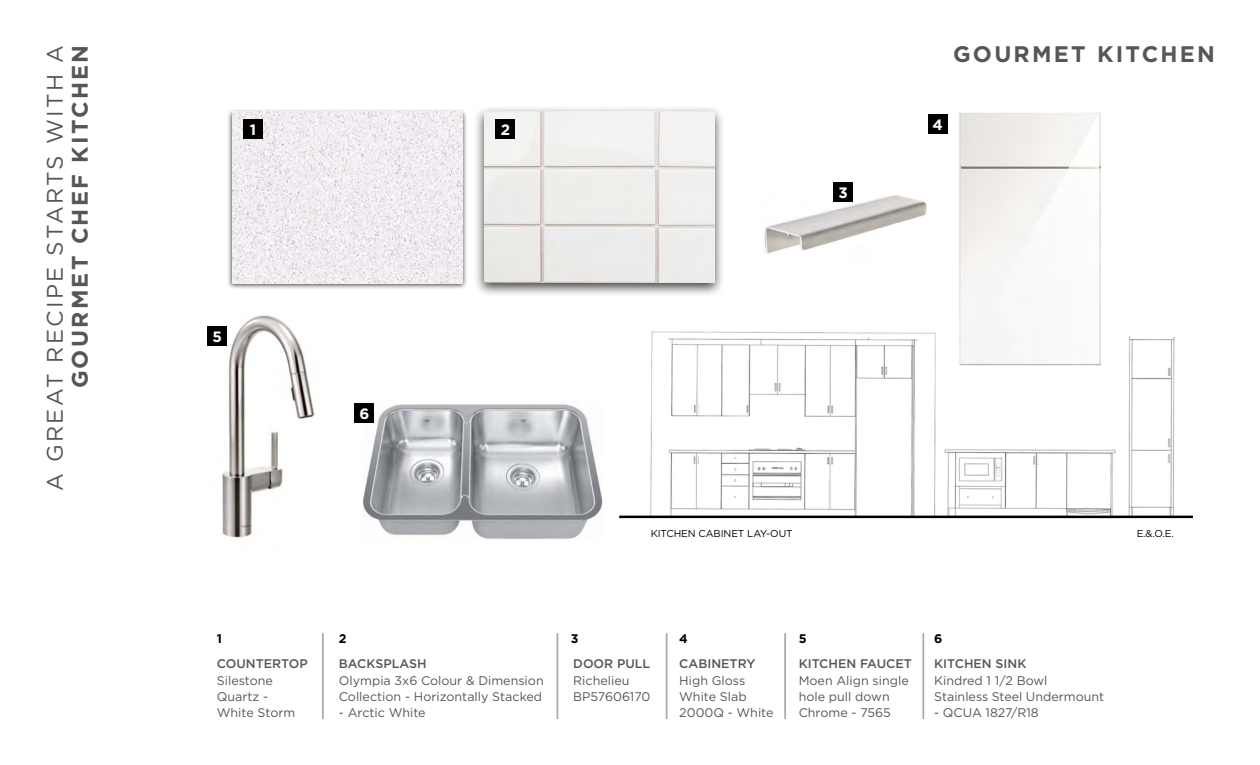
<style>
.page{position:relative;width:1260px;height:765px;background:#fff}
.page>*{position:absolute;margin:0;border:0;box-sizing:border-box;transform-origin:0 0}
.t1{font:22.5px/25px "Gotham";letter-spacing:.1em;color:#54565a;text-align:right}
.t2{font:700 22.5px "Gotham";letter-spacing:.1em;color:#54565a}
.t3{font:700 15px "Gotham";color:#fff}
.t4{font:12.5px/16.2px "Gotham";color:#54565a}
.t5{font:700 12.5px "Gotham";color:#000}
.t6{font:10px "Gotham";letter-spacing:-.01em;color:#000}
.s1{font-weight:700}
.s2{font-weight:500}
</style>
<div class="page">
<img style="left:958px;top:112px;width:143px;height:254px">
<div style="left:473px;top:105px;width:252px;height:193px;background:#000;opacity:.75"></div>
<img style="left:484px;top:112px;width:230px;height:171px">
<img style="left:648px;top:331px;width:290px;height:185px">
<img style="left:698px;top:405px;width:68px;height:9px">
<img style="left:698px;top:456px;width:68px;height:12px">
<img style="left:698px;top:495px;width:68px;height:4px">
<img style="left:713px;top:466px;width:85px;height:5px">
<img style="left:680px;top:468px;width:104px;height:3px">
<img style="left:680px;top:479px;width:104px;height:3px">
<img style="left:1127px;top:336px;width:50px;height:180px">
<img style="left:945px;top:449px;width:173px;height:70px">
<img style="left:996px;top:462px;width:78px;height:14px">
<img style="left:967px;top:456px;width:94px;height:9px">
<img style="left:967px;top:495px;width:94px;height:3px">
<img style="left:207px;top:315px;width:108px;height:223px">
<img style="left:363px;top:404px;width:240px;height:135px">
<div style="left:227px;top:108px;width:240px;height:182px;background:#000;opacity:.75"></div>
<img style="left:232px;top:112px;width:230px;height:171px">
<div style="left:243px;top:119px;width:20px;height:20px;background:#000"></div>
<div style="left:496px;top:119px;width:19px;height:20px;background:#000"></div>
<div style="left:928px;top:114px;width:19px;height:19px;background:#000"></div>
<div style="left:207px;top:326px;width:20px;height:19px;background:#000"></div>
<hr style="left:666px;top:633px;width:2px;height:86px;background:#a7a9ac">
<hr style="left:557px;top:633px;width:1px;height:86px;background:#a7a9ac">
<hr style="left:322px;top:633px;width:2px;height:86px;background:#a7a9ac">
<hr style="left:784px;top:633px;width:2px;height:86px;background:#a7a9ac">
<hr style="left:922px;top:633px;width:2px;height:86px;background:#a7a9ac">
<div style="left:355px;top:403px;width:19px;height:20px;background:#000"></div>
<hr style="left:619px;top:516px;width:574px;height:2px;background:#000">
<img style="left:764px;top:195px;width:163px;height:59px">
<div style="left:833px;top:182px;width:20px;height:20px;background:#000"></div>
<p class="t1" style="left:42px;top:491px;width:448px;rotate:-90deg">A GREAT RECIPE STARTS WITH A<br><span class="s1">GOURMET CHEF KITCHEN</span></p>
<p class="t3" style="left:250px;top:120px;width:8px">1</p>
<p class="t3" style="left:501px;top:120px;width:11px">2</p>
<p class="t3" style="left:212px;top:326px;width:11px">5</p>
<p class="t3" style="left:359px;top:404px;width:11px">6</p>
<p class="t3" style="left:838px;top:183px;width:11px">3</p>
<p class="t2" style="left:953px;top:39px;width:263px">GOURMET KITCHEN</p>
<p class="t3" style="left:932px;top:114px;width:12px">4</p>
<p class="t6" style="left:651px;top:527px;width:143px">KITCHEN CABINET LAY-OUT</p>
<p class="t6" style="left:1137px;top:527px;width:39px">E.&amp;.O.E.</p>
<p class="t5" style="left:217px;top:630px;width:7px">1</p>
<p class="t5" style="left:339px;top:630px;width:9px">2</p>
<p class="t5" style="left:571px;top:630px;width:9px">3</p>
<p class="t5" style="left:679px;top:630px;width:10px">4</p>
<p class="t5" style="left:799px;top:630px;width:9px">5</p>
<p class="t5" style="left:934px;top:630px;width:10px">6</p>
<p class="t4" style="left:573px;top:656px;width:79px"><span class="s2">DOOR PULL<br></span>Richelieu<br>BP57606170</p>
<p class="t4" style="left:934px;top:656px;width:172px"><span class="s2">KITCHEN SINK<br></span>Kindred 1 1/2 Bowl<br>Stainless Steel Undermount</p>
<p class="t4" style="left:934px;top:704px;width:106px">- QCUA 1827/R18</p>
<p class="t4" style="left:339px;top:656px;width:206px"><span class="s2">BACKSPLASH<br></span>Olympia 3x6 Colour &amp; Dimension<br>Collection - Horizontally Stacked</p>
<p class="t4" style="left:339px;top:704px;width:88px">- Arctic White</p>
<p class="t4" style="left:217px;top:656px;width:93px"><span class="s2">COUNTERTOP<br></span>Silestone<br>Quartz -<br>White Storm</p>
<p class="t4" style="left:679px;top:656px;width:96px"><span class="s2">CABINETRY<br></span>High Gloss<br>White Slab<br>2000Q - White</p>
<p class="t4" style="left:799px;top:656px;width:115px"><span class="s2">KITCHEN FAUCET<br></span>Moen Align single hole pull down<br>Chrome - 7565</p>
</div>
